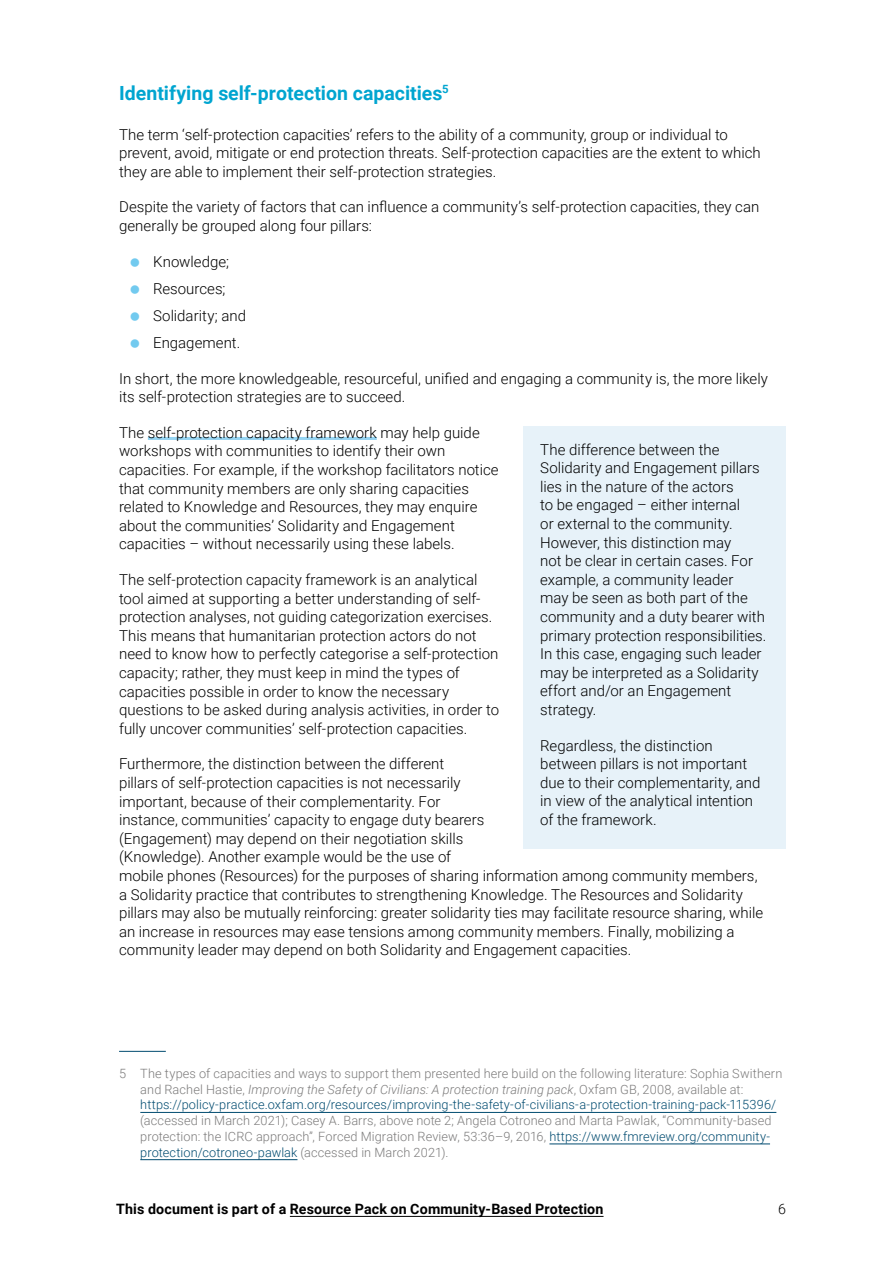
<style>
.page{position:relative;width:893px;height:1263px;background:#fff}
.page>*{position:absolute;margin:0;border:0;box-sizing:border-box;transform-origin:0 0}
.t1{font:700 19.5px "Roboto";color:#00a5d0}
.t2{font:300 15px/18.6px "Roboto";color:#000}
.t3{font:700 14.25px "Roboto";letter-spacing:.01em;color:#000}
.t4{font:300 14.25px "Roboto";color:#000}
.t5{font:300 12.75px/15.8px "Roboto";letter-spacing:.01em;color:#7c7b7b}
.s1{font-style:italic}
.s2{color:#004b70}
</style>
<div class="page">
<hr style="left:290px;top:1216px;width:313px;height:1px;background:#000">
<hr style="left:148px;top:437px;width:229px;height:3px;background:#96d5f3">
<hr style="left:119px;top:1051px;width:47px;height:1px;background:#004b70">
<hr style="left:140px;top:1112px;width:636px;height:1px;background:#004b70">
<hr style="left:549px;top:1144px;width:221px;height:1px;background:#004b70">
<hr style="left:140px;top:1159px;width:157px;height:1px;background:#004b70">
<div style="left:523px;top:426px;width:263px;height:423px;background:#e7f2f9"></div>
<h1 class="t1" style="left:119px;top:79px;width:331px">Identifying self-protection capacities<sup>5</sup></h1>
<p class="t2" style="left:119px;top:124px;width:643px">The term ‘self-protection capacities’ refers to the ability of a community, group or individual to prevent, avoid, mitigate or end protection threats. Self-protection capacities are the extent to which they are able to implement their self-protection strategies.</p>
<p class="t2" style="left:119px;top:197px;width:642px">Despite the variety of factors that can influence a community’s self-protection capacities, they can generally be grouped along four pillars:</p>
<p class="t2" style="left:153px;top:247px;width:94px;line-height:27.2px">Knowledge;<br>Resources;<br>Solidarity; and<br>Engagement.</p>
<p class="t2" style="left:119px;top:368px;width:650px">In short, the more knowledgeable, resourceful, unified and engaging a community is, the more likely its self-protection strategies are to succeed.</p>
<p class="t2" style="left:119px;top:422px;width:381px">The self-protection capacity framework may help guide workshops with communities to identify their own capacities. For example, if the workshop facilitators notice that community members are only sharing capacities related to Knowledge and Resources, they may enquire about the communities’ Solidarity and Engagement capacities – without necessarily using these labels.</p>
<p class="t2" style="left:119px;top:570px;width:382px">The self-protection capacity framework is an analytical tool aimed at supporting a better understanding of self&shy;protection analyses, not guiding categorization exercises.<br>This means that humanitarian protection actors do not need to know how to perfectly categorise a self-protection capacity; rather, they must keep in mind the types of capacities possible in order to know the necessary questions to be asked during analysis activities, in order to fully uncover communities’ self-protection capacities.</p>
<p class="t2" style="left:119px;top:754px;width:646px">Furthermore, the distinction between the different<br>pillars of self-protection capacities is not necessarily<br>important, because of their complementarity. For<br>instance, communities’ capacity to engage duty bearers<br>(Engagement) may depend on their negotiation skills<br>(Knowledge). Another example would be the use of<br>mobile phones (Resources) for the purposes of sharing information among community members, a Solidarity practice that contributes to strengthening Knowledge. The Resources and Solidarity pillars may also be mutually reinforcing: greater solidarity ties may facilitate resource sharing, while an increase in resources may ease tensions among community members. Finally, mobilizing a community leader may depend on both Solidarity and Engagement capacities.</p>
<p class="t2" style="left:540px;top:439px;width:228px">The difference between the<br>Solidarity and Engagement pillars lies in the nature of the actors<br>to be engaged – either internal<br>or external to the community.<br>However, this distinction may<br>not be clear in certain cases. For example, a community leader<br>may be seen as both part of the community and a duty bearer with primary protection responsibilities.<br>In this case, engaging such leader may be interpreted as a Solidarity effort and/or an Engagement strategy.</p>
<p class="t2" style="left:540px;top:735px;width:222px">Regardless, the distinction between pillars is not important due to their complementarity, and in view of the analytical intention of the framework.</p>
<p class="t5" style="left:140px;top:1065px;width:643px;text-indent:-21px">5 The types of capacities and ways to support them presented here build on the following literature: Sophia Swithern and Rachel Hastie, <span class="s1">Improving the Safety of Civilians: A protection training pack</span>, Oxfam GB, 2008, available at: <span class="s2">https://policy-practice.oxfam.org/resources/improving-the-safety-of-civilians-a-protection-training-pack-115396/</span></p>
<p class="t5" style="left:140px;top:1112px;width:633px">(accessed in March 2021); Casey A. Barrs, above note 2; Angela Cotroneo and Marta Pawlak, “Community-based protection: the ICRC approach”, Forced Migration Review, 53:36–9, 2016, <span class="s2">https://www.fmreview.org/community&shy;protection/cotroneo-pawlak</span> (accessed in March 2021).</p>
<p class="t3" style="left:116px;top:1199px;width:489px">This document is part of a Resource Pack on Community-Based Protection</p>
<p class="t4" style="left:778px;top:1199px;width:9px">6</p>
</div>
